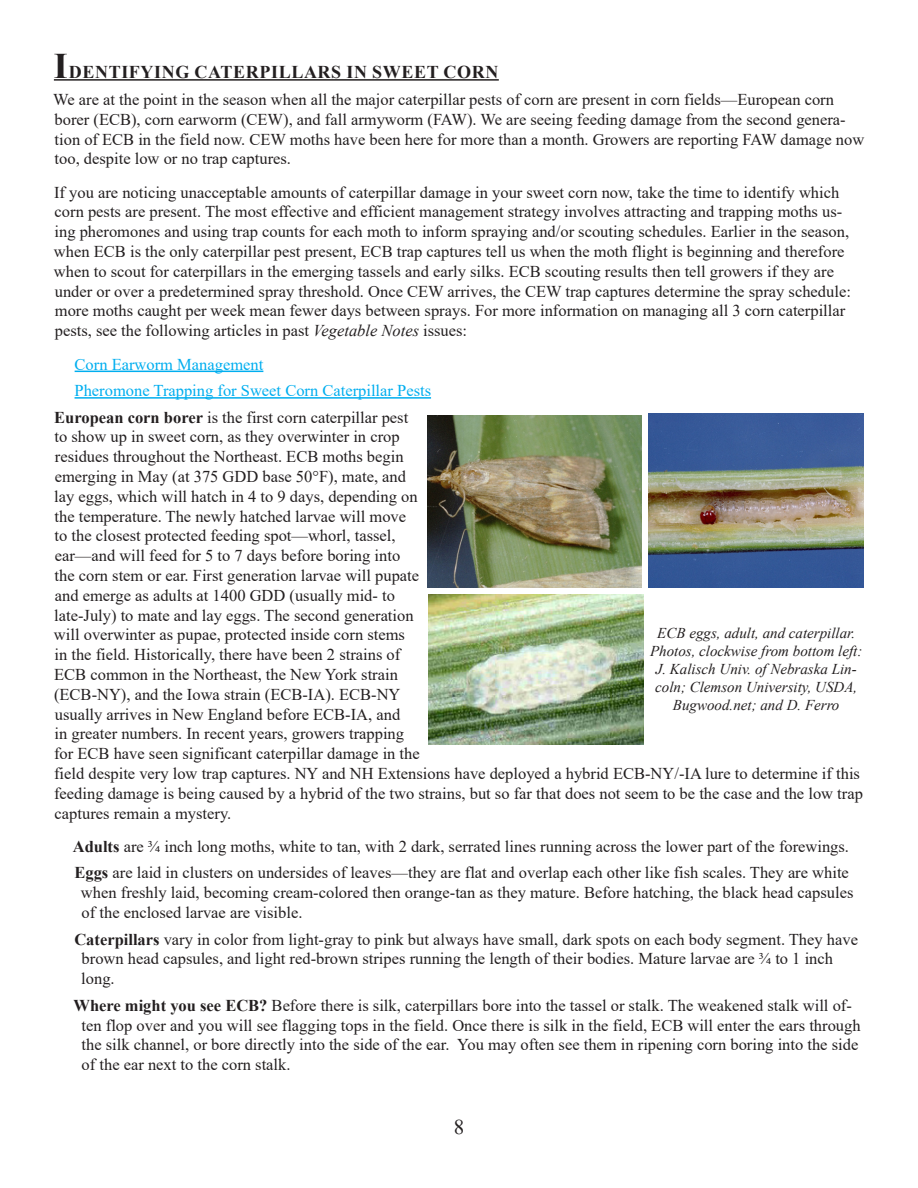
<style>
.page{position:relative;width:918px;height:1188px;background:#fff}
.page>*{position:absolute;margin:0;border:0;box-sizing:border-box;transform-origin:0 0}
.t1{font:21px "Times New Roman";color:#231f20}
.t2{font:700 18px "Times New Roman";letter-spacing:.035em;color:#231f20}
.Main_text{font:16.5px/19.8px "Times New Roman";color:#231f20}
.Bulleted_List{font:16.5px/19.8px "Times New Roman";color:#231f20}
.Bulleted_List-2{font:16.5px "Times New Roman";color:#00aeef}
.t3{font:italic 15px/18px "Times New Roman";color:#231f20;text-align:center}
.s1{font-size:36px}
.s2{font-style:italic}
.s3{font-weight:700}
</style>
<div class="page">
<hr style="left:54px;top:79px;width:445px;height:2px;background:#231f20">
<hr style="left:75px;top:371px;width:188px;height:1px;background:#00aeef">
<hr style="left:75px;top:397px;width:356px;height:2px;background:#00aeef">
<img style="left:429px;top:595px;width:215px;height:150px">
<img style="left:649px;top:413px;width:215px;height:175px">
<img style="left:428px;top:415px;width:214px;height:173px">
<p class="t2" style="left:54px;top:59px;width:446px"><span class="s1">I</span>DENTIFYING CATERPILLARS IN SWEET CORN</p>
<p class="Main_text" style="left:53px;top:89px;width:813px">We are at the point in the season when all the major caterpillar pests of corn are present in corn fields—European corn borer (ECB), corn earworm (CEW), and fall armyworm (FAW). We are seeing feeding damage from the second genera&shy;tion of ECB in the field now. CEW moths have been here for more than a month. Growers are reporting FAW damage now too, despite low or no trap captures.</p>
<p class="Main_text" style="left:54px;top:182px;width:798px">If you are noticing unacceptable amounts of caterpillar damage in your sweet corn now, take the time to identify which corn pests are present. The most effective and efficient management strategy involves attracting and trapping moths us&shy;ing pheromones and using trap counts for each moth to inform spraying and/or scouting schedules. Earlier in the season, when ECB is the only caterpillar pest present, ECB trap captures tell us when the moth flight is beginning and therefore when to scout for caterpillars in the emerging tassels and early silks. ECB scouting results then tell growers if they are under or over a predetermined spray threshold. Once CEW arrives, the CEW trap captures determine the spray schedule: more moths caught per week mean fewer days between sprays. For more information on managing all 3 corn caterpillar pests, see the following articles in past <span class="s2">Vegetable Notes</span> issues:</p>
<p class="Bulleted_List-2" style="left:75px;top:352px;width:190px">Corn Earworm Management</p>
<p class="Bulleted_List-2" style="left:75px;top:379px;width:358px">Pheromone Trapping for Sweet Corn Caterpillar Pests</p>
<p class="Main_text" style="left:54px;top:407px;width:810px"><span class="s3">European corn borer</span> is the first corn caterpillar pest<br>to show up in sweet corn, as they overwinter in crop<br>residues throughout the Northeast. ECB moths begin<br>emerging in May (at 375 GDD base 50°F), mate, and<br>lay eggs, which will hatch in 4 to 9 days, depending on<br>the temperature. The newly hatched larvae will move<br>to the closest protected feeding spot—whorl, tassel,<br>ear—and will feed for 5 to 7 days before boring into<br>the corn stem or ear. First generation larvae will pupate<br>and emerge as adults at 1400 GDD (usually mid- to<br>late-July) to mate and lay eggs. The second generation<br>will overwinter as pupae, protected inside corn stems<br>in the field. Historically, there have been 2 strains of<br>ECB common in the Northeast, the New York strain<br>(ECB-NY), and the Iowa strain (ECB-IA). ECB-NY<br>usually arrives in New England before ECB-IA, and<br>in greater numbers. In recent years, growers trapping<br>for ECB have seen significant caterpillar damage in the<br>field despite very low trap captures. NY and NH Extensions have deployed a hybrid ECB-NY/-IA lure to determine if this feeding damage is being caused by a hybrid of the two strains, but so far that does not seem to be the case and the low trap captures remain a mystery.</p>
<p class="Bulleted_List" style="left:73px;top:836px;width:778px"><span class="s3">Adults</span> are ¾ inch long moths, white to tan, with 2 dark, serrated lines running across the lower part of the forewings.</p>
<p class="Bulleted_List" style="left:81px;top:863px;width:774px;text-indent:-7px"><span class="s3">Eggs</span> are laid in clusters on undersides of leaves—they are flat and overlap each other like fish scales. They are white when freshly laid, becoming cream-colored then orange-tan as they mature. Before hatching, the black head capsules of the enclosed larvae are visible.</p>
<p class="Bulleted_List" style="left:81px;top:929px;width:778px;text-indent:-7px"><span class="s3">Caterpillars</span> vary in color from light-gray to pink but always have small, dark spots on each body segment. They have brown head capsules, and light red-brown stripes running the length of their bodies. Mature larvae are ¾ to 1 inch long.</p>
<p class="Bulleted_List" style="left:82px;top:995px;width:781px;text-indent:-8px"><span class="s3">Where might you see ECB?</span> Before there is silk, caterpillars bore into the tassel or stalk. The weakened stalk will of&shy;ten flop over and you will see flagging tops in the field. Once there is silk in the field, ECB will enter the ears through the silk channel, or bore directly into the side of the ear. You may often see them in ripening corn boring into the side of the ear next to the corn stalk.</p>
<p class="t3" style="left:650px;top:624px;width:214px">ECB eggs, adult, and caterpillar.<br>Photos, clockwise from bottom left:<br>J. Kalisch Univ. of Nebraska Lin&shy;coln; Clemson University, USDA,<br>Bugwood.net; and D. Ferro</p>
<p class="t1" style="left:454px;top:1112px;width:12px">8</p>
</div>
